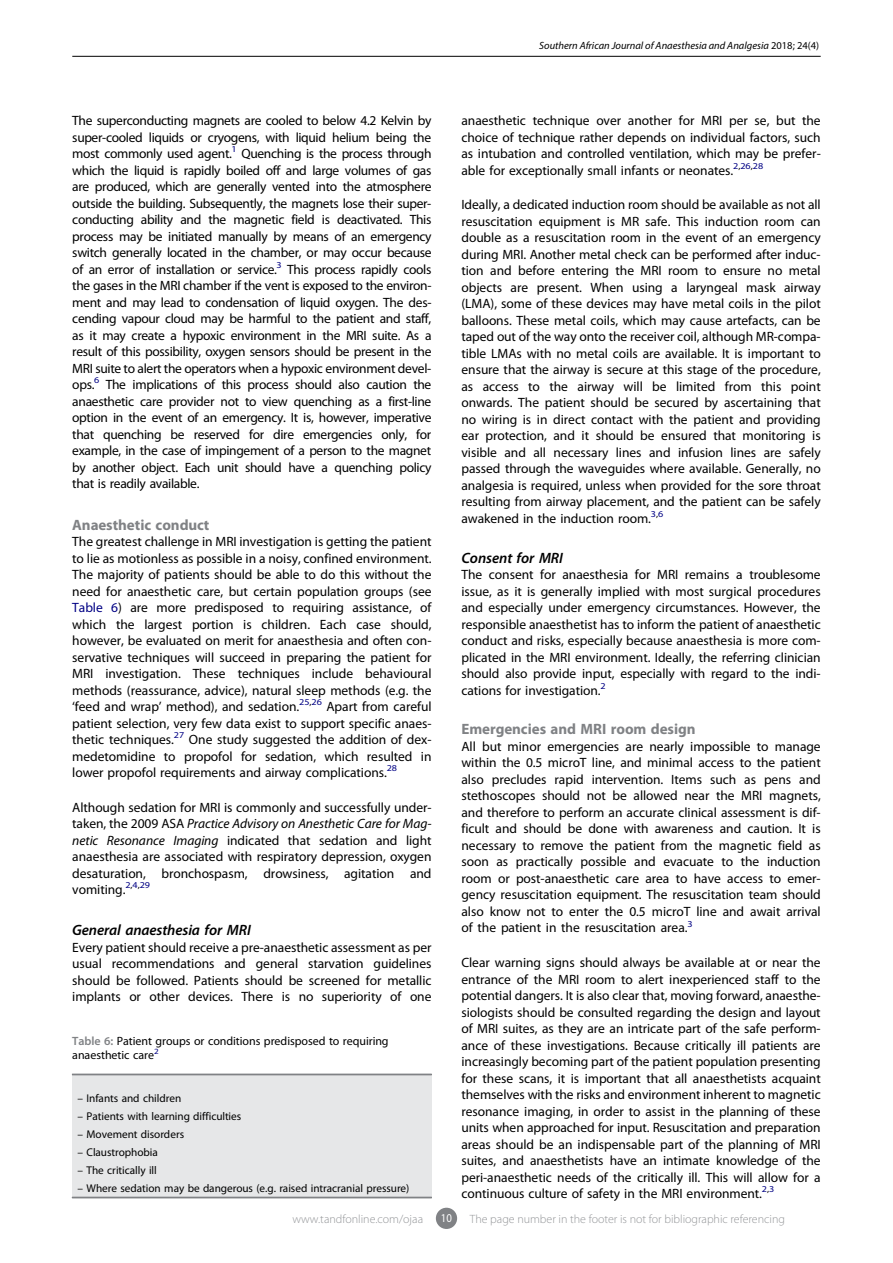
<style>
.page{position:relative;width:893px;height:1263px;background:#fff}
.page>*{position:absolute;margin:0;border:0;box-sizing:border-box;transform-origin:0 0}
.t1{font:15px "Adv OT3 b 30 f 6 db.B";color:#808285}
.t2{font:15px "Adv OT56309 c 18.I";color:#000}
.t3{font:13.5px/16.5px "Adv OT46 dcae 81";color:#000;text-align:justify}
.t4{font:13.5px "Adv OT65 f 8 a 23 b.I";color:#000}
.t5{font:300 12px "Myriad Pro";color:#939598}
.t6{font:12px/14.2px "Adv OT46 dcae 81";color:#000}
.t7{font:12px "Adv OT65 f 8 a 23 b.I";color:#000}
.t8{font:12px "Myriad Pro";color:#fff;scale:.9 1}
.t9{font:11.25px "Adv OT46 dcae 81";color:#000}
.t10{font:italic 10.5px "Myriad Pro";color:#000}
.s1{color:#000084}
.s2{font-style:inherit}
.s3{font-family:"Adv OT46 dcae 81"}
.s4{font-family:"Adv OT65 f 8 a 23 b.I"}
.s5{font-family:"Adv O Tce 3 d 9 a 73";color:#808285}
.s6{font-style:normal}
</style>
<div class="page">
<hr style="left:72px;top:56px;width:749px;height:1px;background:#000">
<div style="left:436px;top:1208px;width:21px;height:21px;background:#808285;border-radius:50%"></div>
<div style="left:72px;top:1075px;width:359px;height:122px;background:#e6e7e8"></div>
<div style="left:72px;top:1074px;width:359px;height:1px;border:1px solid #808285"></div>
<div style="left:72px;top:1197px;width:359px;height:1px;border:1px solid #808285"></div>
<p class="t3" style="left:72px;top:113px;width:361px">The superconducting magnets are cooled to below 4.2 Kelvin by super-cooled liquids or cryogens, with liquid helium being the most commonly used agent.<sup>1</sup> Quenching is the process through which the liquid is rapidly boiled off and large volumes of gas are produced, which are generally vented into the atmosphere outside the building. Subsequently, the magnets lose their super&shy;conducting ability and the magnetic field is deactivated. This process may be initiated manually by means of an emergency switch generally located in the chamber, or may occur because of an error of installation or service.<sup>3</sup> This process rapidly cools the gases in the MRI chamber if the vent is exposed to the environ&shy;ment and may lead to condensation of liquid oxygen. The des&shy;cending vapour cloud may be harmful to the patient and staff, as it may create a hypoxic environment in the MRI suite. As a result of this possibility, oxygen sensors should be present in the MRI suite to alert the operators when a hypoxic environment devel&shy;ops.<sup>6</sup> The implications of this process should also caution the anaesthetic care provider not to view quenching as a first-line option in the event of an emergency. It is, however, imperative that quenching be reserved for dire emergencies only, for example, in the case of impingement of a person to the magnet by another object. Each unit should have a quenching policy that is readily available.</p>
<p class="t1" style="left:72px;top:516px;width:139px">Anaesthetic conduct</p>
<p class="t3" style="left:72px;top:534px;width:361px">The greatest challenge in MRI investigation is getting the patient to lie as motionless as possible in a noisy, confined environment.<br>The majority of patients should be able to do this without the need for anaesthetic care, but certain population groups (see <span class="s1">Table 6</span>) are more predisposed to requiring assistance, of which the largest portion is children. Each case should, however, be evaluated on merit for anaesthesia and often con&shy;servative techniques will succeed in preparing the patient for MRI investigation. These techniques include behavioural methods (reassurance, advice), natural sleep methods (e.g. the <span class="s2">‘</span>feed and wrap<span class="s2">’</span> method), and sedation.<sup>25</sup><sup>,</sup><sup>26</sup> Apart from careful patient selection, very few data exist to support specific anaes&shy;thetic techniques.<sup>27</sup> One study suggested the addition of dex&shy;medetomidine to propofol for sedation, which resulted in lower propofol requirements and airway complications.<sup>28</sup></p>
<p class="t3" style="left:72px;top:799px;width:361px">Although sedation for MRI is commonly and successfully under-</p>
<p class="t4" style="left:72px;top:816px;width:361px"><span class="s3">taken, the 2009 ASA</span> Practice Advisory on Anesthetic Care for Mag-</p>
<p class="t3" style="left:72px;top:832px;width:361px"><span class="s4">netic Resonance Imaging</span> indicated that sedation and light anaesthesia are associated with respiratory depression, oxygen desaturation, bronchospasm, drowsiness, agitation and vomiting.<sup>2</sup><sup>,</sup><sup>4</sup><sup>,</sup><sup>29</sup></p>
<p class="t2" style="left:72px;top:922px;width:180px">General anaesthesia for MRI</p>
<p class="t3" style="left:72px;top:939px;width:361px">Every patient should receive a pre-anaesthetic assessment as per usual recommendations and general starvation guidelines should be followed. Patients should be screened for metallic implants or other devices. There is no superiority of one</p>
<p class="t6" style="left:72px;top:1034px;width:318px"><span class="s5">Table 6:</span> Patient groups or conditions predisposed to requiring anaesthetic care<sup>2</sup></p>
<p class="t9" style="left:78px;top:1092px;width:105px"><span class="s2">–</span> Infants and children</p>
<p class="t9" style="left:78px;top:1110px;width:165px"><span class="s2">–</span> Patients with learning difficulties</p>
<p class="t9" style="left:78px;top:1128px;width:108px"><span class="s2">–</span> Movement disorders</p>
<p class="t9" style="left:78px;top:1146px;width:82px"><span class="s2">–</span> Claustrophobia</p>
<p class="t9" style="left:78px;top:1164px;width:81px"><span class="s2">–</span> The critically ill</p>
<p class="t9" style="left:78px;top:1182px;width:333px"><span class="s2">–</span> Where sedation may be dangerous (e.g. raised intracranial pressure)</p>
<p class="t10" style="left:539px;top:39px;width:281px">Southern African Journal of Anaesthesia and Analgesia <span class="s6">2018; 24(4)</span></p>
<p class="t7" style="left:461px;top:40px;width:361px">Southern African Journal of Anaesthesia and Analgesia <span class="s3">2018; 24(4):90</span><span class="s3">–</span><span class="s3">96</span></p>
<p class="t3" style="left:461px;top:113px;width:361px">anaesthetic technique over another for MRI per se, but the choice of technique rather depends on individual factors, such as intubation and controlled ventilation, which may be prefer&shy;able for exceptionally small infants or neonates.<sup>2</sup><sup>,</sup><sup>26</sup><sup>,</sup><sup>28</sup></p>
<p class="t3" style="left:461px;top:197px;width:361px">Ideally, a dedicated induction room should be available as not all resuscitation equipment is MR safe. This induction room can double as a resuscitation room in the event of an emergency during MRI. Another metal check can be performed after induc&shy;tion and before entering the MRI room to ensure no metal objects are present. When using a laryngeal mask airway (LMA), some of these devices may have metal coils in the pilot balloons. These metal coils, which may cause artefacts, can be taped out of the way onto the receiver coil, although MR-compa&shy;tible LMAs with no metal coils are available. It is important to ensure that the airway is secure at this stage of the procedure, as access to the airway will be limited from this point onwards. The patient should be secured by ascertaining that no wiring is in direct contact with the patient and providing ear protection, and it should be ensured that monitoring is visible and all necessary lines and infusion lines are safely passed through the waveguides where available. Generally, no analgesia is required, unless when provided for the sore throat resulting from airway placement, and the patient can be safely awakened in the induction room.<sup>3</sup><sup>,</sup><sup>6</sup></p>
<p class="t2" style="left:461px;top:549px;width:103px">Consent for MRI</p>
<p class="t3" style="left:461px;top:567px;width:361px">The consent for anaesthesia for MRI remains a troublesome issue, as it is generally implied with most surgical procedures and especially under emergency circumstances. However, the responsible anaesthetist has to inform the patient of anaesthetic conduct and risks, especially because anaesthesia is more com&shy;plicated in the MRI environment. Ideally, the referring clinician should also provide input, especially with regard to the indi&shy;cations for investigation.<sup>2</sup></p>
<p class="t1" style="left:461px;top:721px;width:236px">Emergencies and MRI room design</p>
<p class="t3" style="left:461px;top:738px;width:361px">All but minor emergencies are nearly impossible to manage within the 0.5 microT line, and minimal access to the patient also precludes rapid intervention. Items such as pens and stethoscopes should not be allowed near the MRI magnets, and therefore to perform an accurate clinical assessment is dif&shy;ficult and should be done with awareness and caution. It is necessary to remove the patient from the magnetic field as soon as practically possible and evacuate to the induction room or post-anaesthetic care area to have access to emer&shy;gency resuscitation equipment. The resuscitation team should also know not to enter the 0.5 microT line and await arrival of the patient in the resuscitation area.<sup>3</sup></p>
<p class="t3" style="left:461px;top:954px;width:361px">Clear warning signs should always be available at or near the entrance of the MRI room to alert inexperienced staff to the potential dangers. It is also clear that, moving forward, anaesthe&shy;siologists should be consulted regarding the design and layout of MRI suites, as they are an intricate part of the safe perform&shy;ance of these investigations. Because critically ill patients are increasingly becoming part of the patient population presenting for these scans, it is important that all anaesthetists acquaint themselves with the risks and environment inherent to magnetic resonance imaging, in order to assist in the planning of these units when approached for input. Resuscitation and preparation areas should be an indispensable part of the planning of MRI suites, and anaesthetists have an intimate knowledge of the peri-anaesthetic needs of the critically ill. This will allow for a continuous culture of safety in the MRI environment.<sup>2</sup><sup>,</sup><sup>3</sup></p>
<p class="t5" style="left:292px;top:1212px;width:132px">www.tandfonline.com/ojaa</p>
<p class="t8" style="left:441px;top:1211px;width:14px">10</p>
<p class="t5" style="left:470px;top:1212px;width:317px">The page number in the footer is not for bibliographic referencing</p>
</div>
